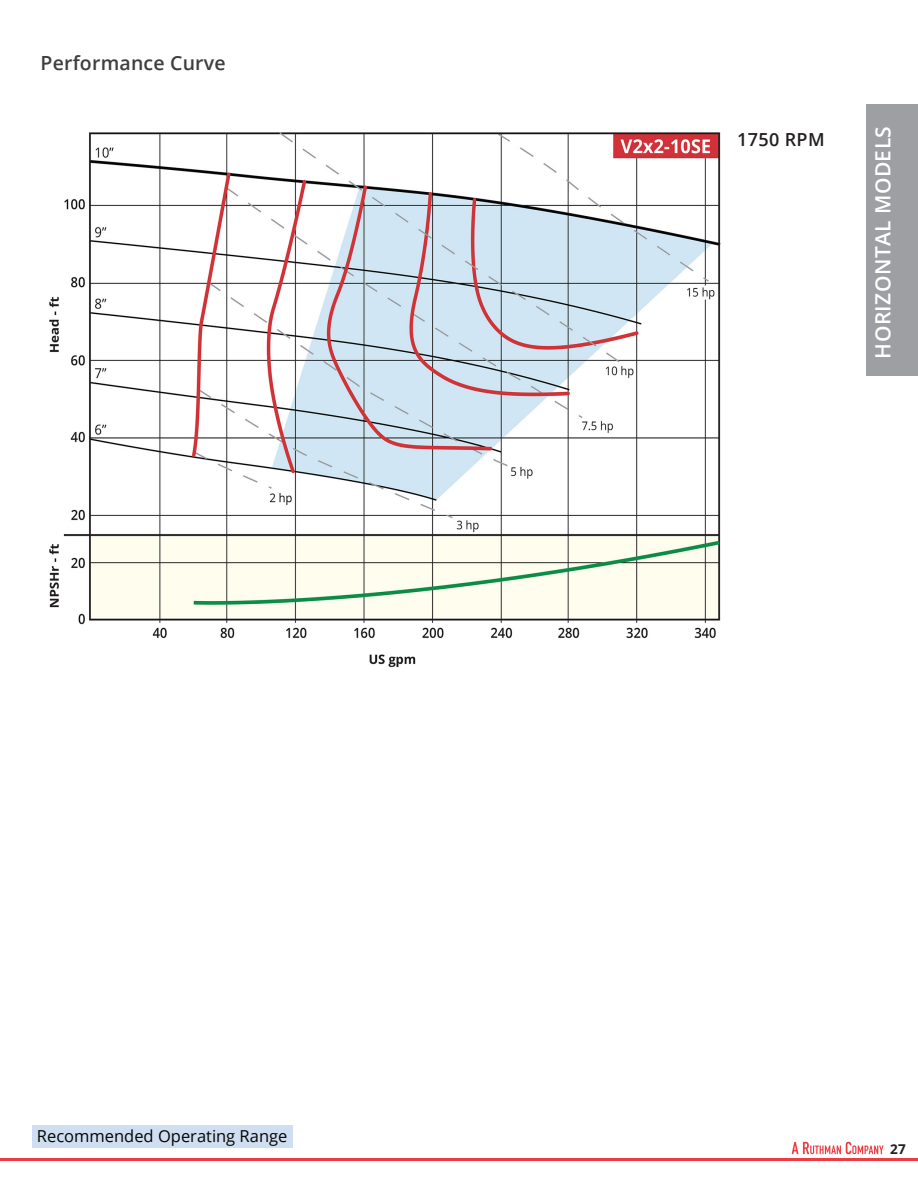
<style>
.page{position:relative;width:918px;height:1188px;background:#fff}
.page>*{position:absolute;margin:0;border:0;box-sizing:border-box;transform-origin:0 0}
.t1{font:600 21px "Open Sans";letter-spacing:.02em;color:#fff}
.t2{font:600 19.5px "Open Sans";letter-spacing:.01em;color:#3e3e3f}
.t3{font:600 18px "Open Sans";letter-spacing:.02em;color:#231f20}
.t4{font:16.5px "Open Sans";color:#040503}
.t5{font:700 13.5px "Open Sans";color:#231f20}
</style>
<div class="page">
<hr style="left:0;top:1158px;width:918px;height:3px;background:#ee3a41">
<svg style="left:792px;top:1142px;width:92px;height:12px"></svg>
<div style="left:867px;top:104px;width:51px;height:271px;background:#9d9fa2"></div>
<div style="left:32px;top:1125px;width:261px;height:23px;background:#cfdff1"></div>
<img style="left:49px;top:132px;width:672px;height:536px">
<p class="t2" style="left:40px;top:49px;width:187px">Performance Curve</p>
<p class="t4" style="left:37px;top:1124px;width:252px">Recommended Operating Range</p>
<p class="t3" style="left:737px;top:127px;width:89px">1750 RPM</p>
<p class="t1" style="left:869px;top:359px;width:234px;rotate:-90deg">HORIZONTAL MODELS</p>
<p class="t5" style="left:890px;top:1140px;width:17px">27</p>
</div>
